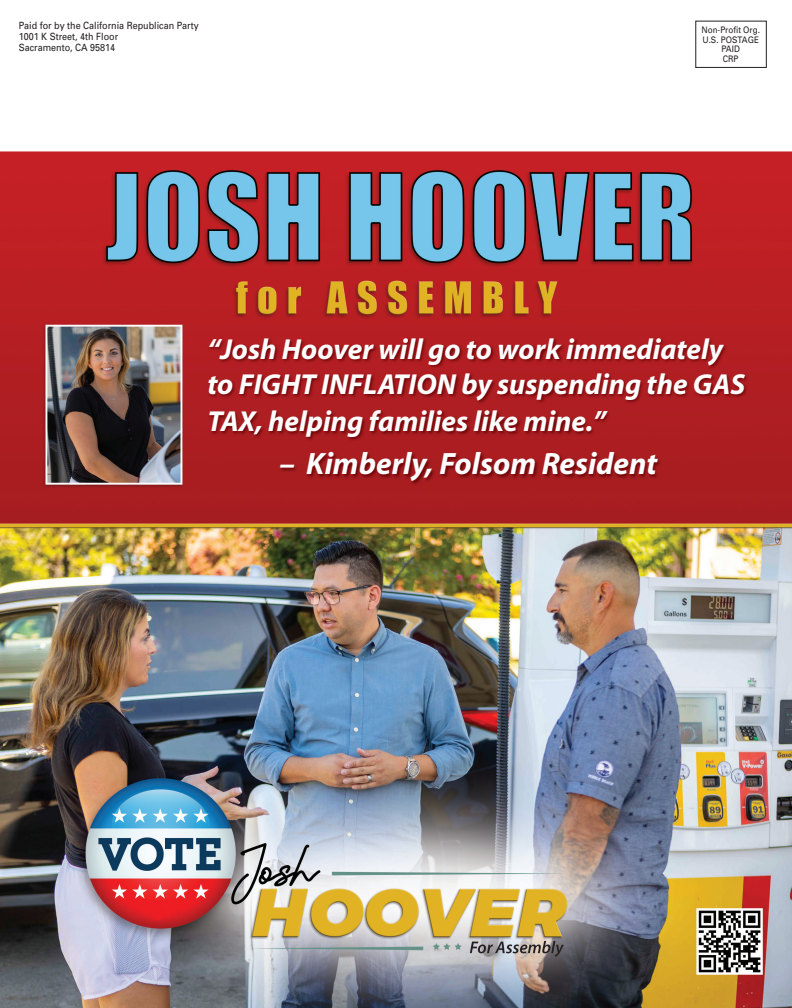
<style>
.page{position:relative;width:792px;height:1008px;background:#fff}
.page>*{position:absolute;margin:0;border:0;box-sizing:border-box;transform-origin:0 0}
.t1{font:italic 700 31px "Myriad";color:#fff}
.t2{font:italic 700 29px/36px "Myriad";color:#fff}
.t3{font:10px/11px "Univers";color:#231f20;scale:.9 1}
.t4{font:9px/9.4px "Univers";color:#231f20;text-align:center;scale:.9 1}
</style>
<div class="page">
<img style="left:0;top:20px;width:792px;height:988px">
<img style="left:207px;top:337px;width:543px;height:149px">
<div style="left:696px;top:21px;width:70px;height:46px;background:#fff"></div>
<div style="left:696px;top:21px;width:71px;height:47px;border:1px solid #231f20"></div>
<p class="t3" style="left:19px;top:20px;width:202px">Paid for by the California Republican Party<br>1001 K Street, 4th Floor<br>Sacramento, CA 95814</p>
<p class="t4" style="left:701px;top:25px;width:66px">Non-Profit Org.<br>U.S. POSTAGE<br>PAID<br>CRP</p>
<p class="t2" style="left:207px;top:333px;width:539px">“Josh Hoover will go to work immediately to FIGHT INFLATION by suspending the GAS<br>TAX, helping families like mine.”</p>
<p class="t1" style="left:279px;top:448px;width:380px">– Kimberly, Folsom Resident</p>
</div>
